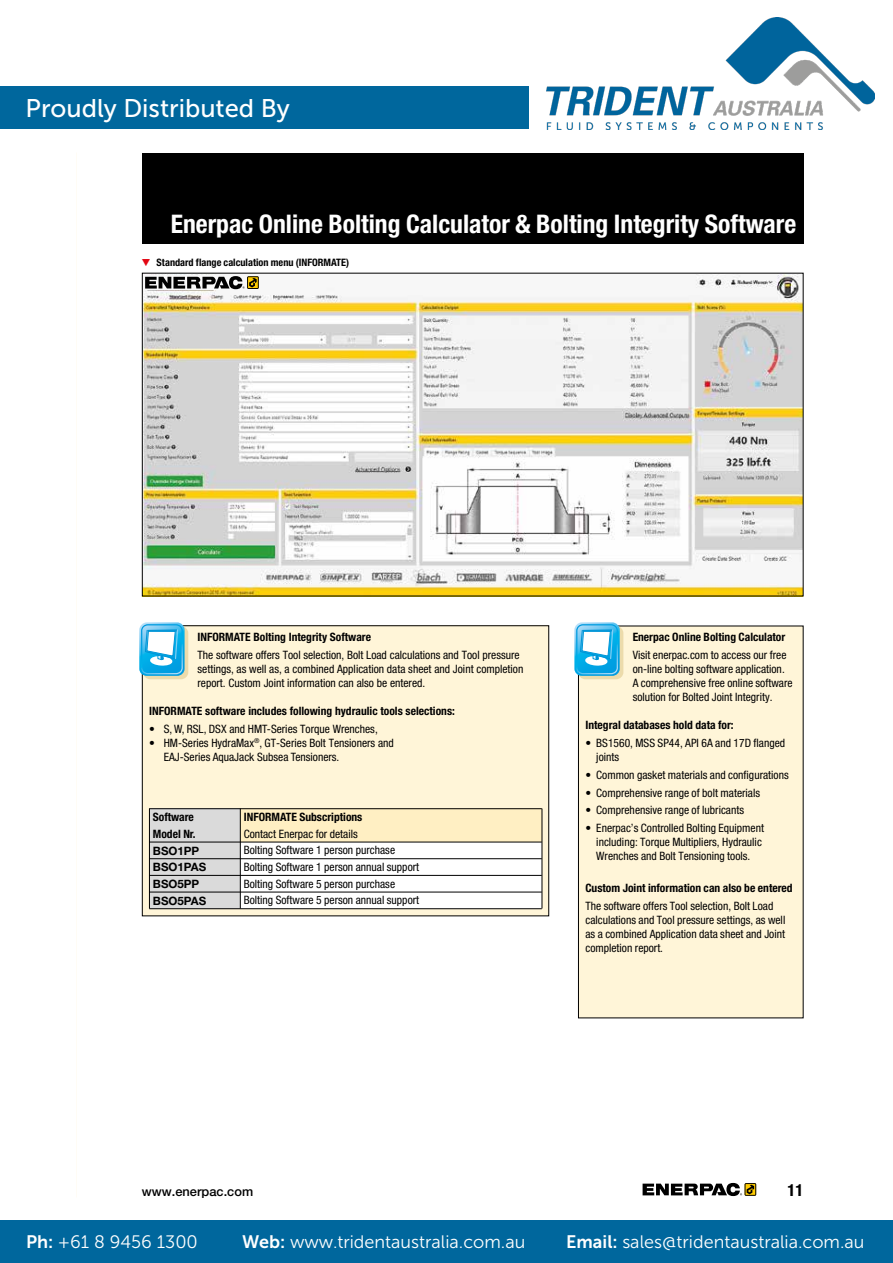
<style>
.page{position:relative;width:893px;height:1263px;background:#fff}
.page>*{position:absolute;margin:0;border:0;box-sizing:border-box;transform-origin:0 0}
.t1{font:700 condensed 25.65px "Helvetica Neue LTW1 G";color:#fff}
.t2{font:25.5px "Museo Sans 500";color:#fff}
.t3{font:18px "Museo Sans 300";color:#fff}
.t4{font:700 condensed 16.65px "Helvetica Neue LTW1 G";color:#000}
.t5{font:500 12.75px "Helvetica Neue LTW1 G";color:#000}
.t6{font:condensed 11.55px/14.1px "Helvetica Neue LTW1 G";color:#000}
.t7{font:700 condensed 11.55px/16.6px "Helvetica Neue LTW1 G";color:#000}
.t8{font:700 11.55px/16.6px "Helvetica Neue LTW1 G";color:#000}
.t9{font:700 condensed 10.2px "Helvetica Neue LTW1 G";color:#000}
.s1{font-weight:700}
.s2{font-family:"Museo Sans 700"}
</style>
<div class="page">
<img style="left:547px;top:18px;width:328px;height:111px">
<div style="left:0;top:1220px;width:893px;height:43px;background:#00679d"></div>
<div style="left:0;top:86px;width:528px;height:43px;background:#00679d"></div>
<div style="left:142px;top:153px;width:661px;height:91px;background:#000"></div>
<svg style="left:643px;top:1183px;width:113px;height:13px"></svg>
<img style="left:144px;top:275px;width:657px;height:319px">
<div style="left:578px;top:626px;width:225px;height:392px;background:#fff5d8"></div>
<div style="left:578px;top:626px;width:225px;height:392px;border:1px solid #000"></div>
<div style="left:578px;top:626px;width:45px;height:53px;background:#ecdbab;border-radius:7px"></div>
<svg style="left:574px;top:622px;width:46px;height:54px;background:#6ac7ed"></svg>
<div style="left:142px;top:626px;width:407px;height:290px;background:#fff5d8"></div>
<div style="left:142px;top:625px;width:407px;height:291px;border:1px solid #000"></div>
<div style="left:149px;top:808px;width:91px;height:100px;background:#dadada"></div>
<div style="left:240px;top:808px;width:302px;height:100px;background:#fff"></div>
<hr style="left:149px;top:858px;width:393px;height:1px;background:#000">
<hr style="left:149px;top:875px;width:393px;height:1px;background:#000">
<hr style="left:149px;top:892px;width:393px;height:1px;background:#000">
<hr style="left:149px;top:908px;width:393px;height:1px;background:#000">
<hr style="left:149px;top:808px;width:1px;height:100px;background:#000">
<div style="left:240px;top:808px;width:302px;height:34px;background:#ffefc3"></div>
<hr style="left:149px;top:808px;width:393px;height:1px;background:#000">
<hr style="left:240px;top:808px;width:1px;height:100px;background:#000">
<hr style="left:542px;top:808px;width:1px;height:100px;background:#000">
<hr style="left:149px;top:842px;width:393px;height:1px;background:#000">
<div style="left:143px;top:626px;width:45px;height:53px;background:#ecdbab;border-radius:7px"></div>
<svg style="left:139px;top:622px;width:46px;height:54px;background:#6ac7ec"></svg>
<div style="left:144px;top:275px;width:116px;height:15px;background:#f8f8f8"></div>
<svg style="left:145px;top:276px;width:114px;height:13px"></svg>
<p class="t2" style="left:26px;top:94px;width:266px">Proudly Distributed By</p>
<p class="t1" style="left:171px;top:208px;width:627px">Enerpac Online Bolting Calculator &amp; Bolting Integrity Software</p>
<p class="t9" style="left:157px;top:256px;width:194px">Standard flange calculation menu (INFORMATE)</p>
<p class="t6" style="left:198px;top:628px;width:324px;line-height:17.7px"><span class="s1">INFORMATE Bolting Integrity Software<br></span>The software offers Tool selection, Bolt Load calculations and Tool pressure</p>
<p class="t6" style="left:198px;top:662px;width:327px">settings, as well as, a combined Application data sheet and Joint completion report. Custom Joint information can also be entered.</p>
<p class="t7" style="left:149px;top:703px;width:307px">INFORMATE software includes following hydraulic tools selections:</p>
<p class="t6" style="left:149px;top:722px;width:230px">• S, W, RSL, DSX and HMT-Series Torque Wrenches,</p>
<p class="t6" style="left:164px;top:736px;width:232px;text-indent:-15px">• HM-Series HydraMax<sup>®</sup>, GT-Series Bolt Tensioners and<br>EAJ-Series AquaJack Subsea Tensioners.</p>
<p class="t7" style="left:153px;top:809px;width:44px">Software<br>Model Nr.</p>
<p class="t8" style="left:153px;top:842px;width:55px">BSO1PP<br>BSO1PAS<br>BSO5PP<br>BSO5PAS</p>
<p class="t6" style="left:244px;top:809px;width:120px;line-height:16.6px"><span class="s1">INFORMATE Subscriptions<br></span>Contact Enerpac for details</p>
<p class="t6" style="left:244px;top:842px;width:177px;line-height:16.6px">Bolting Software 1 person purchase Bolting Software 1 person annual support Bolting Software 5 person purchase Bolting Software 5 person annual support</p>
<p class="t6" style="left:633px;top:628px;width:155px;line-height:17.7px"><span class="s1">Enerpac Online Bolting Calculator<br></span>Visit enerpac.com to access our free</p>
<p class="t6" style="left:633px;top:662px;width:161px">on-line bolting software application.<br>A comprehensive free online software solution for Bolted Joint Integrity.</p>
<p class="t7" style="left:585px;top:717px;width:150px">Integral databases hold data for:</p>
<p class="t6" style="left:596px;top:736px;width:190px;text-indent:-11px">• BS1560, MSS SP44, API 6A and 17D flanged joints</p>
<p class="t6" style="left:585px;top:768px;width:205px">• Common gasket materials and configurations</p>
<p class="t6" style="left:585px;top:786px;width:176px">• Comprehensive range of bolt materials</p>
<p class="t6" style="left:585px;top:803px;width:160px">• Comprehensive range of lubricants</p>
<p class="t6" style="left:596px;top:821px;width:169px;text-indent:-11px">• Enerpac’s Controlled Bolting Equipment including: Torque Multipliers, Hydraulic<br>Wrenches and Bolt Tensioning tools.</p>
<p class="t6" style="left:585px;top:879px;width:209px;line-height:17.7px"><span class="s1">Custom Joint information can also be entered<br></span>The software offers Tool selection, Bolt Load</p>
<p class="t6" style="left:585px;top:913px;width:201px;text-align:justify">calculations and Tool pressure settings, as well as a combined Application data sheet and Joint completion report.</p>
<p class="t5" style="left:142px;top:1184px;width:113px">www.enerpac.com</p>
<p class="t4" style="left:787px;top:1180px;width:18px">11</p>
<p class="t3" style="left:26px;top:1232px;width:173px"><span class="s2">Ph:</span> +61 8 9456 1300</p>
<p class="t3" style="left:242px;top:1232px;width:285px"><span class="s2">Web:</span> www.tridentaustralia.com.au</p>
<p class="t3" style="left:566px;top:1232px;width:300px"><span class="s2">Email:</span> sales@tridentaustralia.com.au</p>
</div>
